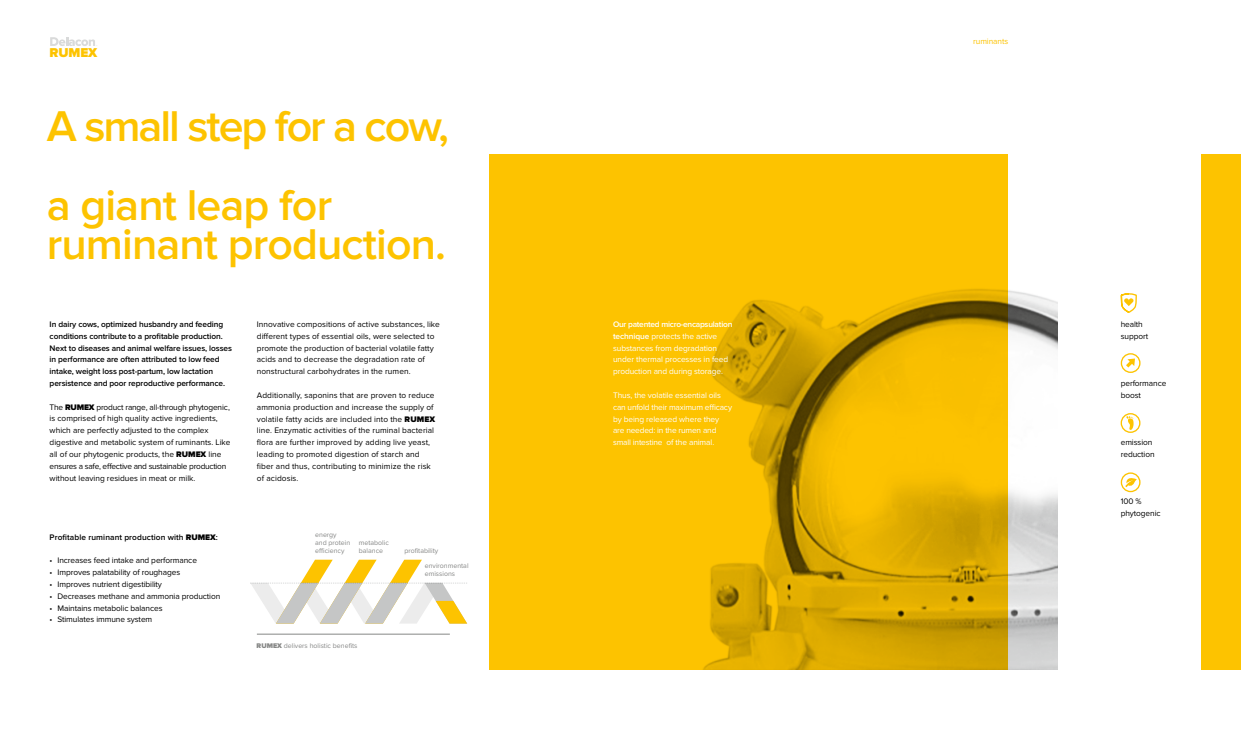
<style>
.page{position:relative;width:1241px;height:737px;background:#fff}
.page>*{position:absolute;margin:0;border:0;box-sizing:border-box;transform-origin:0 0}
.t1{font:600 44.62px/78.8px "Proxima Nova";letter-spacing:-.045em;color:#fdc300}
.t2{font:600 44.62px "Proxima Nova";letter-spacing:-.02em;color:#fdc300}
.t3{font:900 13.3px "Proxima Nova";color:#fdc300}
.t4{font:8.31px/11.8px "Proxima Nova";color:#000}
.t5{font:8.31px/11.8px "Proxima Nova";letter-spacing:-.01em;color:#fff}
.t6{font:600 8.31px/11.8px "Proxima Nova";letter-spacing:-.01em;color:#000}
.t7{font:600 8.31px "Proxima Nova";letter-spacing:.01em;color:#000}
.t8{font:8.31px "Proxima Nova";letter-spacing:-.01em;color:#fdc300}
.t9{font:7px/8.4px "Proxima Nova";color:#868786}
.s1{font-weight:900}
.s2{font-weight:600}
</style>
<div class="page">
<img style="left:1007px;top:269px;width:50px;height:400px">
<svg style="left:50px;top:37px;width:47px;height:9px"></svg>
<svg style="left:489px;top:154px;width:518px;height:515px;background:#eeb700"></svg>
<hr style="left:257px;top:634px;width:193px;height:1px;background:#868786">
<div style="left:1120px;top:353px;width:20px;height:20px;border:1px solid #fdc300;border-radius:50%"></div>
<svg style="left:1126px;top:358px;width:8px;height:9px"></svg>
<div style="left:1120px;top:472px;width:20px;height:20px;border:1px solid #fdc300;border-radius:50%"></div>
<svg style="left:1125px;top:475px;width:11px;height:12px"></svg>
<svg style="left:1120px;top:293px;width:17px;height:20px"></svg>
<div style="left:1200px;top:154px;width:40px;height:515px;background:#fdc300"></div>
<div style="left:1120px;top:413px;width:20px;height:20px;border:1px solid #fdc300;border-radius:50%"></div>
<svg style="left:1126px;top:416px;width:7px;height:14px"></svg>
<svg style="left:250px;top:559px;width:217px;height:64px"></svg>
<h2 class="t3" style="left:50px;top:45px;width:20px">RUMEX</h2>
<h1 class="t1" style="left:47px;top:87px;width:404px">A small step for a cow, a giant leap for</h1>
<h1 class="t2" style="left:47px;top:218px;width:401px">ruminant production.</h1>
<p class="t6" style="left:50px;top:318px;width:184px">In dairy cows, optimized husbandry and feeding conditions contribute to a profitable production.<br>Next to diseases and animal welfare issues, losses in performance are often attributed to low feed intake, weight loss post-partum, low lactation persistence and poor reproductive performance.</p>
<p class="t4" style="left:50px;top:401px;width:182px">The <span class="s1">RUMEX</span> product range, all-through phytogenic, is comprised of high quality active ingredients, which are perfectly adjusted to the complex digestive and metabolic system of ruminants. Like all of our phytogenic products, the <span class="s1">RUMEX</span> line ensures a safe, effective and sustainable production without leaving residues in meat or milk.</p>
<p class="t7" style="left:50px;top:532px;width:170px">Profitable ruminant production with <span class="s1">RUMEX</span>:</p>
<p class="t4" style="left:50px;top:555px;width:149px">• Increases feed intake and performance</p>
<p class="t4" style="left:50px;top:566px;width:132px">• Improves palatability of roughages</p>
<p class="t4" style="left:50px;top:578px;width:114px">• Improves nutrient digestibility</p>
<p class="t4" style="left:50px;top:590px;width:172px">• Decreases methane and ammonia production</p>
<p class="t4" style="left:50px;top:602px;width:114px">• Maintains metabolic balances</p>
<p class="t4" style="left:50px;top:614px;width:104px">• Stimulates immune system</p>
<p class="t4" style="left:257px;top:318px;width:184px">Innovative compositions of active substances, like different types of essential oils, were selected to promote the production of bacterial volatile fatty acids and to decrease the degradation rate of nonstructural carbohydrates in the rumen.</p>
<p class="t4" style="left:257px;top:389px;width:180px">Additionally, saponins that are proven to reduce ammonia production and increase the supply of volatile fatty acids are included into the <span class="s1">RUMEX </span>line. Enzymatic activities of the ruminal bacterial flora are further improved by adding live yeast, leading to promoted digestion of starch and fiber and thus, contributing to minimize the risk of acidosis.</p>
<p class="t9" style="left:315px;top:530px;width:36px">energy<br>and protein efficiency</p>
<p class="t9" style="left:359px;top:538px;width:31px">metabolic balance</p>
<p class="t9" style="left:425px;top:544px;width:45px;line-height:14.4px;text-indent:-20px">profitability environmental</p>
<p class="t9" style="left:425px;top:570px;width:32px">emissions</p>
<p class="t9" style="left:256px;top:641px;width:102px"><span class="s1">RUMEX</span> delivers holistic benefits</p>
<p class="t5" style="left:613px;top:318px;width:121px"><span class="s2">Our patented micro-encapsulation technique</span> protects the active substances from degradation under thermal processes in feed production and during storage.</p>
<p class="t5" style="left:613px;top:389px;width:120px">Thus, the volatile essential oils can unfold their maximum efficacy by being released where they are needed: in the rumen and small intestine of the animal.</p>
<p class="t8" style="left:973px;top:36px;width:37px">ruminants</p>
<p class="t4" style="left:1120px;top:318px;width:29px">health support</p>
<p class="t4" style="left:1120px;top:377px;width:47px">performance boost</p>
<p class="t4" style="left:1120px;top:436px;width:35px">emission reduction</p>
<p class="t4" style="left:1120px;top:495px;width:41px">100 % phytogenic</p>
</div>
